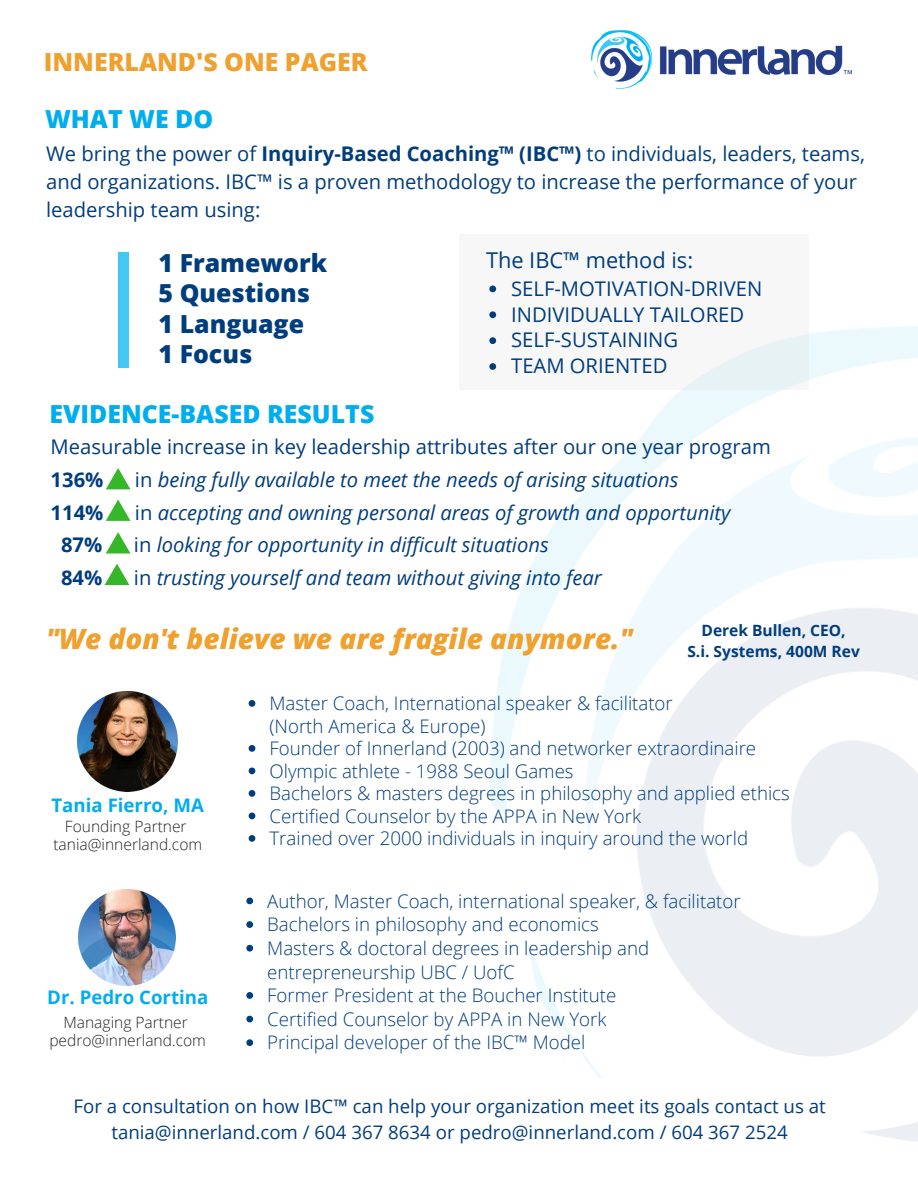
<style>
.page{position:relative;width:918px;height:1188px;background:#fff}
.page>*{position:absolute;margin:0;border:0;box-sizing:border-box;transform-origin:0 0}
.t1{font:italic 800 28.05px "Open Sans";color:#efa12f}
.t2{font:800 24.9px/30.3px "Open Sans";color:#003d7d}
.t3{font:800 24.9px "Open Sans";color:#00adef}
.t4{font:800 24.9px "Open Sans";color:#efa12f}
.t5{font:21.75px "Open Sans";color:#003d7d}
.t6{font:20.25px/25.8px "Open Sans";color:#003d7d}
.t7{font:italic 20.25px "Open Sans";color:#003d7d}
.t8{font:700 20.25px "Open Sans";color:#003d7d}
.t9{font:300 18.75px/22.5px "Open Sans";color:#003d7d}
.t10{font:18.75px/25.8px "Open Sans";color:#003d7d;text-align:center}
.t11{font:700 18.75px "Open Sans";color:#00adef}
.t12{font:300 15.6px/18px "Open Sans";color:#222;text-align:center}
.t13{font:700 15.6px/21.3px "Open Sans";color:#003d7d;text-align:center}
.s1{font-weight:700}
.s2{font-style:normal}
</style>
<div class="page">
<img style="left:79px;top:890px;width:97px;height:96px">
<img style="left:78px;top:692px;width:100px;height:100px">
<img style="left:591px;top:30px;width:261px;height:59px">
<svg style="left:106px;top:468px;width:24px;height:21px"></svg>
<svg style="left:106px;top:500px;width:24px;height:21px"></svg>
<svg style="left:106px;top:532px;width:24px;height:22px"></svg>
<svg style="left:105px;top:564px;width:24px;height:21px"></svg>
<svg style="left:249px;top:700px;width:6px;height:7px"></svg>
<svg style="left:249px;top:745px;width:6px;height:7px"></svg>
<svg style="left:249px;top:768px;width:6px;height:6px"></svg>
<svg style="left:249px;top:790px;width:6px;height:7px"></svg>
<svg style="left:249px;top:813px;width:6px;height:6px"></svg>
<svg style="left:249px;top:835px;width:6px;height:7px"></svg>
<svg style="left:246px;top:898px;width:7px;height:6px"></svg>
<svg style="left:246px;top:921px;width:7px;height:7px"></svg>
<svg style="left:246px;top:945px;width:7px;height:7px"></svg>
<svg style="left:246px;top:992px;width:7px;height:7px"></svg>
<svg style="left:246px;top:1016px;width:7px;height:6px"></svg>
<svg style="left:246px;top:1039px;width:7px;height:7px"></svg>
<div style="left:118px;top:252px;width:10px;height:116px;background:#43c7f4"></div>
<div style="left:459px;top:234px;width:350px;height:155px;background:linear-gradient(to right,#f8f7f7,#f3f6f7)"></div>
<svg style="left:489px;top:286px;width:7px;height:6px"></svg>
<svg style="left:489px;top:311px;width:7px;height:7px"></svg>
<svg style="left:489px;top:337px;width:7px;height:7px"></svg>
<svg style="left:489px;top:363px;width:7px;height:7px"></svg>
<h2 class="t4" style="left:44px;top:44px;width:325px">INNERLAND'S ONE PAGER</h2>
<h2 class="t3" style="left:45px;top:102px;width:170px">WHAT WE DO</h2>
<p class="t6" style="left:46px;top:139px;width:820px;line-height:28.2px">We bring the power of <span class="s1">Inquiry-Based Coaching™ (IBC™)</span> to individuals, leaders, teams, and organizations. IBC™ is a proven methodology to increase the performance of your leadership team using:</p>
<h2 class="t2" style="left:159px;top:247px;width:170px">1 Framework<br>5 Questions<br>1 Language<br>1 Focus</h2>
<p class="t5" style="left:486px;top:244px;width:209px">The IBC™ method is:</p>
<p class="t6" style="left:511px;top:275px;width:253px">SELF-MOTIVATION-DRIVEN<br>INDIVIDUALLY TAILORED<br>SELF-SUSTAINING<br>TEAM ORIENTED</p>
<h2 class="t3" style="left:50px;top:396px;width:326px">EVIDENCE-BASED RESULTS</h2>
<p class="t6" style="left:51px;top:434px;width:722px">Measurable increase in key leadership attributes after our one year program</p>
<p class="t8" style="left:51px;top:465px;width:54px">136%</p>
<p class="t7" style="left:135px;top:465px;width:545px"><span class="s2">in</span> being fully available to meet the needs of arising situations</p>
<p class="t8" style="left:51px;top:498px;width:54px">114%</p>
<p class="t7" style="left:135px;top:498px;width:597px"><span class="s2">in</span> accepting and owning personal areas of growth and opportunity</p>
<p class="t8" style="left:61px;top:531px;width:43px">87%</p>
<p class="t7" style="left:134px;top:531px;width:416px"><span class="s2">in</span> looking for opportunity in difficult situations</p>
<p class="t8" style="left:61px;top:563px;width:43px">84%</p>
<p class="t7" style="left:134px;top:563px;width:469px"><span class="s2">in</span> trusting yourself and team without giving into fear</p>
<h1 class="t1" style="left:46px;top:619px;width:588px">"We don't believe we are fragile anymore."</h1>
<p class="t13" style="left:687px;top:619px;width:174px">Derek Bullen, CEO,<br>S.i. Systems, 400M Rev</p>
<p class="t11" style="left:52px;top:792px;width:154px">Tania Fierro, MA</p>
<p class="t12" style="left:53px;top:817px;width:150px">Founding Partner tania@innerland.com</p>
<p class="t11" style="left:47px;top:983px;width:163px">Dr. Pedro Cortina</p>
<p class="t12" style="left:49px;top:1013px;width:158px">Managing Partner pedro@innerland.com</p>
<p class="t9" style="left:270px;top:692px;width:522px">Master Coach, International speaker &amp; facilitator<br>(North America &amp; Europe)<br>Founder of Innerland (2003) and networker extraordinaire Olympic athlete - 1988 Seoul Games<br>Bachelors &amp; masters degrees in philosophy and applied ethics Certified Counselor by the APPA in New York<br>Trained over 2000 individuals in inquiry around the world</p>
<p class="t9" style="left:267px;top:889px;width:475px;line-height:23.7px">Author, Master Coach, international speaker, &amp; facilitator Bachelors in philosophy and economics<br>Masters &amp; doctoral degrees in leadership and entrepreneurship UBC / UofC<br>Former President at the Boucher Institute<br>Certified Counselor by APPA in New York<br>Principal developer of the IBC™ Model</p>
<p class="t10" style="left:73px;top:1092px;width:754px">For a consultation on how IBC™ can help your organization meet its goals contact us at tania@innerland.com / 604 367 8634 or pedro@innerland.com / 604 367 2524</p>
</div>
